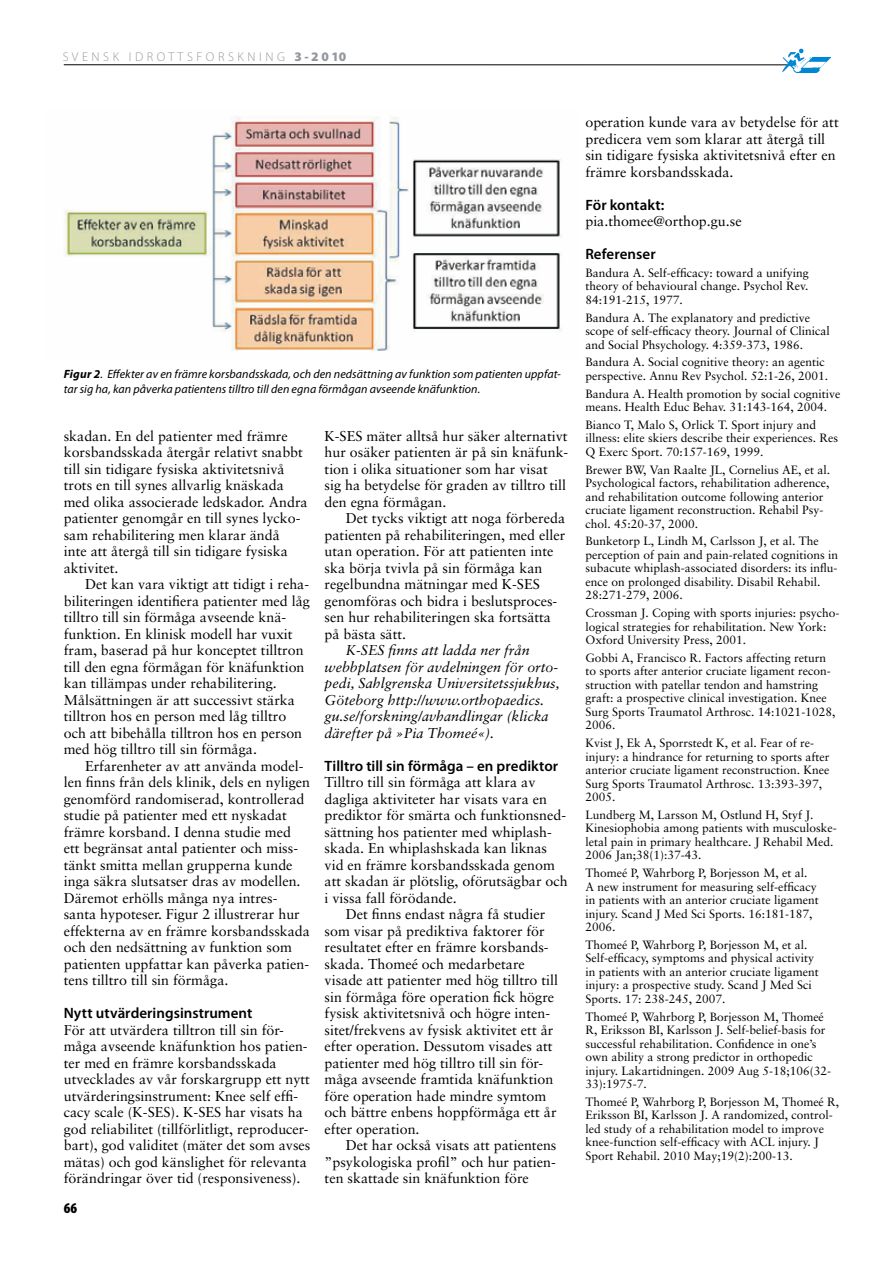
<style>
.page{position:relative;width:893px;height:1263px;background:#fff}
.page>*{position:absolute;margin:0;border:0;box-sizing:border-box;transform-origin:0 0}
.t1{font:600 15px "Myriad Pro";color:#000}
.t2{font:900 condensed 15px "Myriad Pro";color:#000}
.t3{font:14.85px/17.1px "Arial";color:#000300}
.t4{font:14.25px/16.5px "Sabon";color:#000}
.t5{font:italic 14.25px/16.5px "Sabon";color:#000}
.t6{font:300 12.75px "Myriad Pro";color:#94989e}
.t7{font:12px/13.5px "Sabon";color:#000}
.t8{font:italic 12px/15px "Myriad Pro";letter-spacing:.005em;color:#000}
.s1{font-weight:900;font-size:13.05px}
.s2{font-weight:700}
</style>
<div class="page">
<hr style="left:64px;top:64px;width:722px;height:1px;background:#000">
<img style="left:779px;top:48px;width:51px;height:24px">
<img style="left:63px;top:116px;width:499px;height:235px">
<p class="t6" style="left:63px;top:49px;width:285px">S V E N S K I D R O T T S F O R S K N I N G <span class="s1">3 - 2 0 10</span></p>
<p class="t4" style="left:585px;top:114px;width:255px">operation kunde vara av betydelse för att predicera vem som klarar att återgå till sin tidigare fysiska aktivitetsnivå efter en främre korsbandsskada.</p>
<p class="t1" style="left:585px;top:196px;width:80px">För kontakt:</p>
<p class="t4" style="left:585px;top:213px;width:158px">pia.thomee@orthop.gu.se</p>
<p class="t1" style="left:585px;top:246px;width:72px">Referenser</p>
<p class="t7" style="left:585px;top:266px;width:225px;text-align:justify">Bandura A. Self-efficacy: toward a unifying theory of behavioural change. Psychol Rev.<br>84:191-215, 1977.</p>
<p class="t7" style="left:585px;top:311px;width:246px">Bandura A. The explanatory and predictive scope of self-efficacy theory. Journal of Clinical and Social Phsychology. 4:359-373, 1986.</p>
<p class="t7" style="left:585px;top:355px;width:244px">Bandura A. Social cognitive theory: an agentic perspective. Annu Rev Psychol. 52:1-26, 2001.</p>
<p class="t7" style="left:585px;top:387px;width:257px">Bandura A. Health promotion by social cognitive means. Health Educ Behav. 31:143-164, 2004.</p>
<p class="t7" style="left:585px;top:418px;width:254px">Bianco T, Malo S, Orlick T. Sport injury and illness: elite skiers describe their experiences. Res<br>Q Exerc Sport. 70:157-169, 1999.</p>
<p class="t7" style="left:585px;top:462px;width:246px">Brewer BW, Van Raalte JL, Cornelius AE, et al.<br>Psychological factors, rehabilitation adherence, and rehabilitation outcome following anterior cruciate ligament reconstruction. Rehabil Psy&shy;chol. 45:20-37, 2000.</p>
<p class="t7" style="left:585px;top:534px;width:254px">Bunketorp L, Lindh M, Carlsson J, et al. The perception of pain and pain-related cognitions in subacute whiplash-associated disorders: its influ&shy;ence on prolonged disability. Disabil Rehabil.<br>28:271-279, 2006.</p>
<p class="t7" style="left:585px;top:606px;width:256px">Crossman J. Coping with sports injuries: psycho&shy;logical strategies for rehabilitation. New York:<br>Oxford University Press, 2001.</p>
<p class="t7" style="left:585px;top:651px;width:251px">Gobbi A, Francisco R. Factors affecting return to sports after anterior cruciate ligament recon&shy;struction with patellar tendon and hamstring graft: a prospective clinical investigation. Knee Surg Sports Traumatol Arthrosc. 14:1021-1028, 2006.</p>
<p class="t7" style="left:585px;top:736px;width:246px">Kvist J, Ek A, Sporrstedt K, et al. Fear of re&shy;injury: a hindrance for returning to sports after anterior cruciate ligament reconstruction. Knee Surg Sports Traumatol Arthrosc. 13:393-397, 2005.</p>
<p class="t7" style="left:585px;top:808px;width:253px">Lundberg M, Larsson M, Ostlund H, Styf J.<br>Kinesiophobia among patients with musculoske&shy;letal pain in primary healthcare. J Rehabil Med.<br>2006 Jan;38(1):37-43.</p>
<p class="t7" style="left:585px;top:866px;width:235px">Thomeé P, Wahrborg P, Borjesson M, et al.<br>A new instrument for measuring self-efficacy in patients with an anterior cruciate ligament injury. Scand J Med Sci Sports. 16:181-187, 2006.</p>
<p class="t7" style="left:585px;top:938px;width:235px">Thomeé P, Wahrborg P, Borjesson M, et al.<br>Self-efficacy, symptoms and physical activity in patients with an anterior cruciate ligament injury: a prospective study. Scand J Med Sci Sports. 17: 238-245, 2007.</p>
<p class="t7" style="left:585px;top:1009px;width:247px">Thomeé P, Wahrborg P, Borjesson M, Thomeé R, Eriksson BI, Karlsson J. Self-belief-basis for successful rehabilitation. Confidence in one’s own ability a strong predictor in orthopedic injury. Lakartidningen. 2009 Aug 5-18;106(32- 33):1975-7.</p>
<p class="t7" style="left:585px;top:1095px;width:255px">Thomeé P, Wahrborg P, Borjesson M, Thomeé R, Eriksson BI, Karlsson J. A randomized, control&shy;led study of a rehabilitation model to improve knee-function self-efficacy with ACL injury. J Sport Rehabil. 2010 May;19(2):200-13.</p>
<p class="t3" style="left:43px;top:366px;width:561px">Figur 3 – Effekter av en främre korsbandsskada, och den nedsättning av funktion som patienten uppfattar sig ha, kan påverka patientens tilltro till den egna förmågan</p>
<p class="t8" style="left:64px;top:366px;width:499px"><span class="s2">Figur 2</span>. Effekter av en främre korsbandsskada, och den nedsättning av funktion som patienten uppfat&shy;tar sig ha, kan påverka patientens tilltro till den egna förmågan avseende knäfunktion.</p>
<p class="t4" style="left:64px;top:427px;width:245px">skadan. En del patienter med främre korsbandsskada återgår relativt snabbt till sin tidigare fysiska aktivitetsnivå trots en till synes allvarlig knäskada med olika associerade ledskador. Andra patienter genomgår en till synes lycko&shy;sam rehabilitering men klarar ändå<br>inte att återgå till sin tidigare fysiska aktivitet.</p>
<p class="t4" style="left:64px;top:576px;width:248px;text-indent:21px">Det kan vara viktigt att tidigt i reha&shy;biliteringen identifiera patienter med låg tilltro till sin förmåga avseende knä&shy;funktion. En klinisk modell har vuxit fram, baserad på hur konceptet tilltron till den egna förmågan för knäfunktion kan tillämpas under rehabilitering.<br>Målsättningen är att successivt stärka tilltron hos en person med låg tilltro och att bibehålla tilltron hos en person med hög tilltro till sin förmåga.</p>
<p class="t4" style="left:64px;top:757px;width:248px;text-indent:21px">Erfarenheter av att använda model&shy;len finns från dels klinik, dels en nyligen genomförd randomiserad, kontrollerad studie på patienter med ett nyskadat främre korsband. I denna studie med ett begränsat antal patienter och miss&shy;tänkt smitta mellan grupperna kunde inga säkra slutsatser dras av modellen.<br>Däremot erhölls många nya intres&shy;santa hypoteser. Figur 2 illustrerar hur effekterna av en främre korsbandsskada och den nedsättning av funktion som patienten uppfattar kan påverka patien&shy;tens tilltro till sin förmåga.</p>
<p class="t1" style="left:64px;top:1005px;width:190px">Nytt utvärderingsinstrument</p>
<p class="t4" style="left:64px;top:1021px;width:248px">För att utvärdera tilltron till sin för&shy;måga avseende knäfunktion hos patien&shy;ter med en främre korsbandsskada utvecklades av vår forskargrupp ett nytt utvärderingsinstrument: Knee self effi&shy;cacy scale (K-SES). K-SES har visats ha god reliabilitet (tillförlitligt, reproducer&shy;bart), god validitet (mäter det som avses mätas) och god känslighet för relevanta förändringar över tid (responsiveness).</p>
<p class="t4" style="left:325px;top:427px;width:245px">K-SES mäter alltså hur säker alternativt hur osäker patienten är på sin knäfunk&shy;tion i olika situationer som har visat<br>sig ha betydelse för graden av tilltro till den egna förmågan.</p>
<p class="t4" style="left:325px;top:510px;width:242px;text-indent:21px">Det tycks viktigt att noga förbereda patienten på rehabiliteringen, med eller utan operation. För att patienten inte ska börja tvivla på sin förmåga kan regelbundna mätningar med K-SES genomföras och bidra i beslutsproces&shy;sen hur rehabiliteringen ska fortsätta på bästa sätt.</p>
<p class="t5" style="left:325px;top:642px;width:237px;text-indent:21px">K-SES finns att ladda ner från webbplatsen för avdelningen för orto&shy;pedi, Sahlgrenska Universitetssjukhus, Göteborg http://www.orthopaedics. gu.se/forskning/avhandlingar (klicka därefter på »Pia Thomeé«).</p>
<p class="t1" style="left:325px;top:757px;width:235px">Tilltro till sin förmåga – en prediktor</p>
<p class="t4" style="left:325px;top:774px;width:212px">Tilltro till sin förmåga att klara av</p>
<p class="t4" style="left:325px;top:790px;width:224px">dagliga aktiviteter har visats vara en</p>
<p class="t4" style="left:325px;top:807px;width:243px">prediktor för smärta och funktionsned-</p>
<p class="t4" style="left:325px;top:823px;width:229px">sättning hos patienter med whiplash-</p>
<p class="t4" style="left:325px;top:840px;width:224px">skada. En whiplashskada kan liknas</p>
<p class="t4" style="left:325px;top:856px;width:232px">vid en främre korsbandsskada genom</p>
<p class="t4" style="left:325px;top:873px;width:245px">att skadan är plötslig, oförutsägbar och</p>
<p class="t4" style="left:325px;top:889px;width:134px">i vissa fall förödande.</p>
<p class="t4" style="left:346px;top:906px;width:201px">Det finns endast några få studier</p>
<p class="t4" style="left:325px;top:922px;width:222px">som visar på prediktiva faktorer för</p>
<p class="t4" style="left:325px;top:939px;width:226px">resultatet efter en främre korsbands-</p>
<p class="t4" style="left:325px;top:955px;width:202px">skada. Thomeé och medarbetare</p>
<p class="t4" style="left:325px;top:972px;width:235px">visade att patienter med hög tilltro till</p>
<p class="t4" style="left:325px;top:988px;width:231px">sin förmåga före operation fick högre</p>
<p class="t4" style="left:325px;top:1005px;width:227px">fysisk aktivitetsnivå och högre inten-</p>
<p class="t4" style="left:325px;top:1021px;width:230px">sitet/frekvens av fysisk aktivitet ett år</p>
<p class="t4" style="left:325px;top:1038px;width:229px">efter operation. Dessutom visades att</p>
<p class="t4" style="left:325px;top:1054px;width:220px">patienter med hög tilltro till sin för-</p>
<p class="t4" style="left:325px;top:1071px;width:230px">måga avseende framtida knäfunktion</p>
<p class="t4" style="left:325px;top:1087px;width:223px">före operation hade mindre symtom</p>
<p class="t4" style="left:325px;top:1104px;width:233px">och bättre enbens hoppförmåga ett år</p>
<p class="t4" style="left:325px;top:1120px;width:97px">efter operation.</p>
<p class="t4" style="left:346px;top:1137px;width:212px">Det har också visats att patientens</p>
<p class="t4" style="left:325px;top:1153px;width:233px">”psykologiska profil” och hur patien-</p>
<p class="t4" style="left:325px;top:1170px;width:206px">ten skattade sin knäfunktion före</p>
<p class="t2" style="left:64px;top:1199px;width:15px">66</p>
</div>
